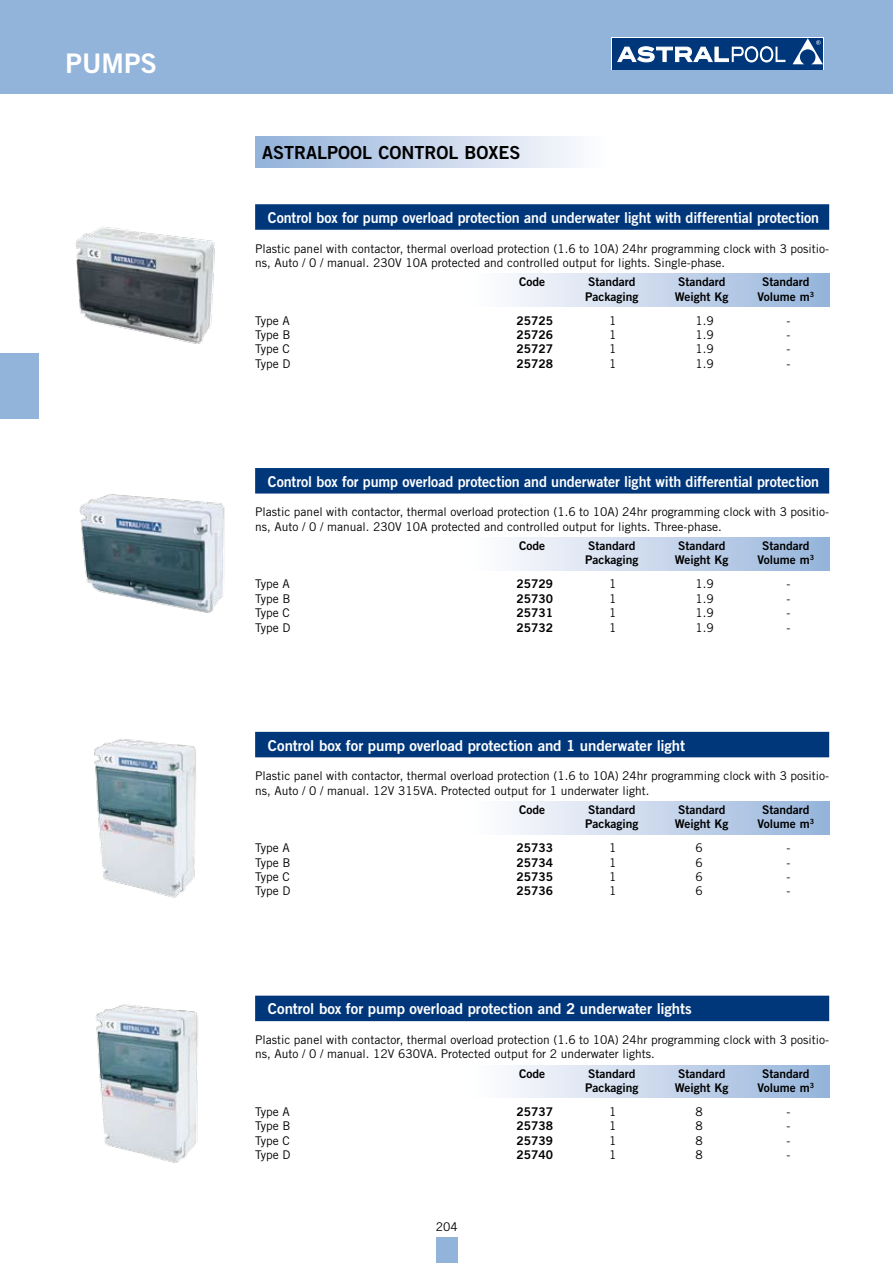
<style>
.page{position:relative;width:893px;height:1263px;background:#fff}
.page>*{position:absolute;margin:0;border:0;box-sizing:border-box;transform-origin:0 0}
.t1{font:27px "Trade Gothic Bold Two";color:#fff}
.t2{font:18px "Trade Gothic Bold Two";color:#000}
.t3{font:15px "Trade Gothic Bold Two";letter-spacing:-.005em;color:#fff;scale:.95 1}
.t4{font:15px "Trade Gothic Bold Two";letter-spacing:-.005em;color:#fff}
.t5{font:12px/14.4px "Trade Gothic";color:#000}
.t6{font:12px "Trade Gothic Bold Two";color:#000}
</style>
<div class="page">
<div style="left:0;top:0;width:893px;height:94px;background:#92b3da"></div>
<div style="left:436px;top:1237px;width:21px;height:26px;background:#92b3da"></div>
<div style="left:612px;top:38px;width:180px;height:32px;background:#00377a"></div>
<svg style="left:792px;top:64px;width:31px;height:6px"></svg>
<svg style="left:792px;top:38px;width:31px;height:26px"></svg>
<svg style="left:617px;top:46px;width:168px;height:16px"></svg>
<div style="left:0;top:354px;width:39px;height:65px;background:#92b3da"></div>
<div style="left:255px;top:204px;width:574px;height:26px;background:#00377a"></div>
<div style="left:255px;top:468px;width:574px;height:25px;background:#00377a"></div>
<div style="left:255px;top:732px;width:574px;height:25px;background:#00377a"></div>
<div style="left:255px;top:996px;width:574px;height:25px;background:#00377a"></div>
<svg style="left:76px;top:226px;width:139px;height:118px"></svg>
<div style="left:468px;top:274px;width:361px;height:32px;background:linear-gradient(to right,#fff,#97b4db)"></div>
<svg style="left:79px;top:494px;width:146px;height:119px"></svg>
<div style="left:468px;top:538px;width:361px;height:32px;background:linear-gradient(to right,#fff,#97b4db)"></div>
<svg style="left:94px;top:739px;width:102px;height:159px;background:#bec9d0"></svg>
<div style="left:468px;top:801px;width:361px;height:33px;background:linear-gradient(to right,#fff,#97b4db)"></div>
<svg style="left:96px;top:1004px;width:102px;height:159px;background:#bec9d0"></svg>
<div style="left:468px;top:1065px;width:361px;height:33px;background:linear-gradient(to right,#fff,#97b4db)"></div>
<div style="left:256px;top:137px;width:351px;height:30px;background:linear-gradient(to right,#93b2da,#fffdfe)"></div>
<h1 class="t1" style="left:66px;top:46px;width:93px">Pumps</h1>
<h2 class="t2" style="left:262px;top:141px;width:247px">AstralPool CONTROL BOXES</h2>
<p class="t3" style="left:268px;top:208px;width:582px">Control box for pump overload protection and underwater light with differential protection</p>
<p class="t5" style="left:255px;top:241px;width:576px">Plastic panel with contactor, thermal overload protection (1.6 to 10A) 24hr programming clock with 3 positio&shy;ns, Auto / 0 / manual. 230V 10A protected and controlled output for lights. Single-phase.</p>
<p class="t6" style="left:519px;top:274px;width:52px">Code S</p>
<p class="t6" style="left:595px;top:274px;width:66px">tandard S</p>
<p class="t6" style="left:685px;top:274px;width:63px">tandard S</p>
<p class="t6" style="left:769px;top:274px;width:42px">tandard</p>
<p class="t6" style="left:585px;top:289px;width:55px">Packaging</p>
<p class="t6" style="left:675px;top:289px;width:55px">Weight Kg</p>
<p class="t6" style="left:757px;top:289px;width:58px">Volume m<sup>3</sup></p>
<p class="t5" style="left:255px;top:313px;width:36px">Type A</p>
<p class="t6" style="left:516px;top:313px;width:38px">25725</p>
<p class="t5" style="left:609px;top:313px;width:9px">1</p>
<p class="t5" style="left:695px;top:313px;width:20px">1.9</p>
<p class="t5" style="left:786px;top:313px;width:5px">-</p>
<p class="t5" style="left:255px;top:327px;width:37px">Type B</p>
<p class="t6" style="left:516px;top:327px;width:38px">25726</p>
<p class="t5" style="left:609px;top:327px;width:9px">1</p>
<p class="t5" style="left:695px;top:327px;width:20px">1.9</p>
<p class="t5" style="left:786px;top:327px;width:5px">-</p>
<p class="t5" style="left:255px;top:342px;width:36px">Type C</p>
<p class="t6" style="left:516px;top:342px;width:38px">25727</p>
<p class="t5" style="left:609px;top:342px;width:9px">1</p>
<p class="t5" style="left:695px;top:342px;width:20px">1.9</p>
<p class="t5" style="left:786px;top:342px;width:5px">-</p>
<p class="t5" style="left:255px;top:356px;width:37px">Type D</p>
<p class="t6" style="left:516px;top:356px;width:38px">25728</p>
<p class="t5" style="left:609px;top:356px;width:9px">1</p>
<p class="t5" style="left:695px;top:356px;width:20px">1.9</p>
<p class="t5" style="left:786px;top:356px;width:5px">-</p>
<p class="t3" style="left:268px;top:472px;width:582px">Control box for pump overload protection and underwater light with differential protection</p>
<p class="t5" style="left:255px;top:505px;width:576px">Plastic panel with contactor, thermal overload protection (1.6 to 10A) 24hr programming clock with 3 positio&shy;ns, Auto / 0 / manual. 230V 10A protected and controlled output for lights. Three-phase.</p>
<p class="t6" style="left:519px;top:538px;width:52px">Code S</p>
<p class="t6" style="left:595px;top:538px;width:66px">tandard S</p>
<p class="t6" style="left:685px;top:538px;width:63px">tandard S</p>
<p class="t6" style="left:769px;top:538px;width:42px">tandard</p>
<p class="t6" style="left:585px;top:553px;width:55px">Packaging</p>
<p class="t6" style="left:675px;top:553px;width:55px">Weight Kg</p>
<p class="t6" style="left:757px;top:553px;width:58px">Volume m<sup>3</sup></p>
<p class="t5" style="left:255px;top:577px;width:36px">Type A</p>
<p class="t6" style="left:516px;top:577px;width:38px">25729</p>
<p class="t5" style="left:609px;top:577px;width:9px">1</p>
<p class="t5" style="left:695px;top:577px;width:20px">1.9</p>
<p class="t5" style="left:786px;top:577px;width:5px">-</p>
<p class="t5" style="left:255px;top:591px;width:37px">Type B</p>
<p class="t6" style="left:516px;top:591px;width:38px">25730</p>
<p class="t5" style="left:609px;top:591px;width:9px">1</p>
<p class="t5" style="left:695px;top:591px;width:20px">1.9</p>
<p class="t5" style="left:786px;top:591px;width:5px">-</p>
<p class="t5" style="left:255px;top:606px;width:36px">Type C</p>
<p class="t6" style="left:516px;top:605px;width:38px">25731</p>
<p class="t5" style="left:609px;top:606px;width:9px">1</p>
<p class="t5" style="left:695px;top:606px;width:20px">1.9</p>
<p class="t5" style="left:786px;top:606px;width:5px">-</p>
<p class="t5" style="left:255px;top:620px;width:37px">Type D</p>
<p class="t6" style="left:516px;top:620px;width:38px">25732</p>
<p class="t5" style="left:609px;top:620px;width:9px">1</p>
<p class="t5" style="left:695px;top:620px;width:20px">1.9</p>
<p class="t5" style="left:786px;top:620px;width:5px">-</p>
<p class="t4" style="left:268px;top:736px;width:419px">Control box for pump overload protection and 1 underwater light</p>
<p class="t5" style="left:255px;top:769px;width:576px">Plastic panel with contactor, thermal overload protection (1.6 to 10A) 24hr programming clock with 3 positio&shy;ns, Auto / 0 / manual. 12V 315VA. Protected output for 1 underwater light.</p>
<p class="t6" style="left:519px;top:802px;width:52px">Code S</p>
<p class="t6" style="left:595px;top:802px;width:66px">tandard S</p>
<p class="t6" style="left:685px;top:802px;width:63px">tandard S</p>
<p class="t6" style="left:769px;top:802px;width:42px">tandard</p>
<p class="t6" style="left:585px;top:816px;width:55px">Packaging</p>
<p class="t6" style="left:675px;top:816px;width:55px">Weight Kg</p>
<p class="t6" style="left:757px;top:816px;width:58px">Volume m<sup>3</sup></p>
<p class="t5" style="left:255px;top:841px;width:36px">Type A</p>
<p class="t6" style="left:516px;top:840px;width:38px">25733</p>
<p class="t5" style="left:609px;top:841px;width:9px">1</p>
<p class="t5" style="left:695px;top:841px;width:9px">6</p>
<p class="t5" style="left:786px;top:841px;width:5px">-</p>
<p class="t5" style="left:255px;top:855px;width:37px">Type B</p>
<p class="t6" style="left:516px;top:855px;width:38px">25734</p>
<p class="t5" style="left:609px;top:855px;width:9px">1</p>
<p class="t5" style="left:695px;top:855px;width:9px">6</p>
<p class="t5" style="left:786px;top:855px;width:5px">-</p>
<p class="t5" style="left:255px;top:869px;width:36px">Type C</p>
<p class="t6" style="left:516px;top:869px;width:38px">25735</p>
<p class="t5" style="left:609px;top:869px;width:9px">1</p>
<p class="t5" style="left:695px;top:869px;width:9px">6</p>
<p class="t5" style="left:786px;top:869px;width:5px">-</p>
<p class="t5" style="left:255px;top:884px;width:37px">Type D</p>
<p class="t6" style="left:516px;top:884px;width:38px">25736</p>
<p class="t5" style="left:609px;top:884px;width:9px">1</p>
<p class="t5" style="left:695px;top:884px;width:9px">6</p>
<p class="t5" style="left:786px;top:884px;width:5px">-</p>
<p class="t4" style="left:268px;top:1000px;width:426px">Control box for pump overload protection and 2 underwater lights</p>
<p class="t5" style="left:255px;top:1032px;width:576px">Plastic panel with contactor, thermal overload protection (1.6 to 10A) 24hr programming clock with 3 positio&shy;ns, Auto / 0 / manual. 12V 630VA. Protected output for 2 underwater lights.</p>
<p class="t6" style="left:519px;top:1066px;width:52px">Code S</p>
<p class="t6" style="left:595px;top:1066px;width:66px">tandard S</p>
<p class="t6" style="left:685px;top:1066px;width:63px">tandard S</p>
<p class="t6" style="left:769px;top:1066px;width:42px">tandard</p>
<p class="t6" style="left:585px;top:1080px;width:55px">Packaging</p>
<p class="t6" style="left:675px;top:1080px;width:55px">Weight Kg</p>
<p class="t6" style="left:757px;top:1080px;width:58px">Volume m<sup>3</sup></p>
<p class="t5" style="left:255px;top:1104px;width:36px">Type A</p>
<p class="t6" style="left:516px;top:1104px;width:38px">25737</p>
<p class="t5" style="left:609px;top:1104px;width:9px">1</p>
<p class="t5" style="left:695px;top:1104px;width:9px">8</p>
<p class="t5" style="left:786px;top:1104px;width:5px">-</p>
<p class="t5" style="left:255px;top:1119px;width:37px">Type B</p>
<p class="t6" style="left:516px;top:1119px;width:38px">25738</p>
<p class="t5" style="left:609px;top:1119px;width:9px">1</p>
<p class="t5" style="left:695px;top:1119px;width:9px">8</p>
<p class="t5" style="left:786px;top:1119px;width:5px">-</p>
<p class="t5" style="left:255px;top:1133px;width:36px">Type C</p>
<p class="t6" style="left:516px;top:1133px;width:38px">25739</p>
<p class="t5" style="left:609px;top:1133px;width:9px">1</p>
<p class="t5" style="left:695px;top:1133px;width:9px">8</p>
<p class="t5" style="left:786px;top:1133px;width:5px">-</p>
<p class="t5" style="left:255px;top:1148px;width:37px">Type D</p>
<p class="t6" style="left:516px;top:1147px;width:38px">25740</p>
<p class="t5" style="left:609px;top:1148px;width:9px">1</p>
<p class="t5" style="left:695px;top:1148px;width:9px">8</p>
<p class="t5" style="left:786px;top:1148px;width:5px">-</p>
<p class="t5" style="left:436px;top:1220px;width:23px">204</p>
</div>
